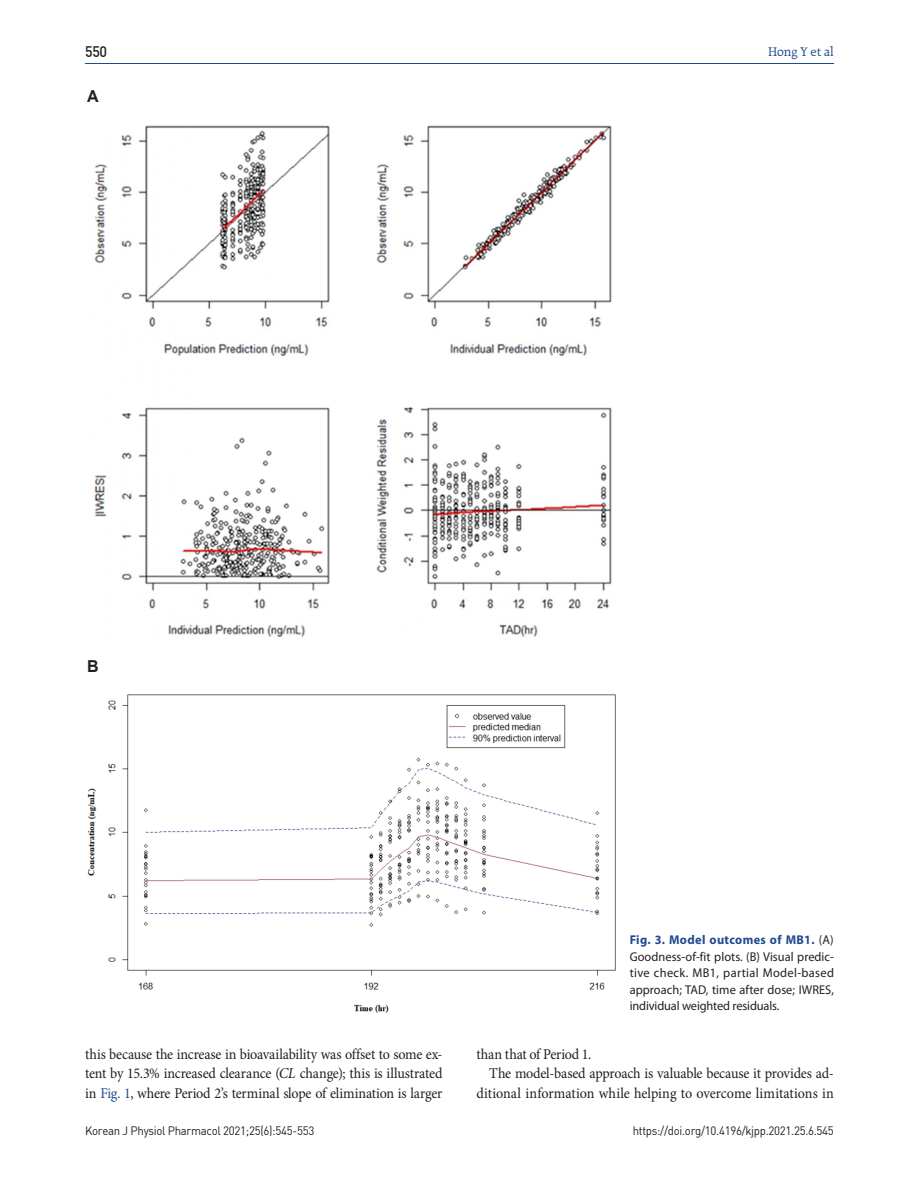
<style>
.page{position:relative;width:919px;height:1191px;background:#fff}
.page>*{position:absolute;margin:0;border:0;box-sizing:border-box;transform-origin:0 0}
.t1{font:700 16.5px "Arial";color:#231f20}
.t2{font:15px/19.5px "Minion Pro";letter-spacing:-.01em;color:#231f20;text-align:justify;scale:.94 1}
.t3{font:15px "Dinmed";color:#231f20;scale:.95 1}
.t4{font:13.5px "Raleigh BT";letter-spacing:-.01em;color:#204a8e}
.t5{font:12.75px/16.5px "Myriad Pro";letter-spacing:-.01em;color:#231f20;text-align:justify}
.t6{font:12px "Dinreg";letter-spacing:-.025em;color:#231f20;scale:.95 1}
.s1{font-weight:700;color:#204a8e}
.s2{font-style:italic}
.s3{color:#204a8e}
</style>
<div class="page">
<hr style="left:85px;top:64px;width:748px;height:1px;background:#204a8e">
<img style="left:94px;top:125px;width:518px;height:513px">
<img style="left:87px;top:694px;width:529px;height:318px">
<p class="t3" style="left:85px;top:42px;width:25px">550</p>
<p class="t1" style="left:87px;top:84px;width:13px">A</p>
<p class="t1" style="left:87px;top:654px;width:13px">B</p>
<p class="t4" style="left:768px;top:43px;width:67px">Hong Y et al</p>
<p class="t5" style="left:629px;top:931px;width:206px"><span class="s1">Fig. 3. Model outcomes of MB1.</span> (A)<br>Goodness-of-fit plots. (B) Visual predic&shy;tive check. MB1, partial Model-based approach; TAD, time after dose; IWRES, individual weighted residuals.</p>
<p class="t2" style="left:85px;top:1044px;width:382px">this because the increase in bioavailability was offset to some ex&shy;tent by 15.3% increased clearance (<span class="s2">CL</span> change); this is illustrated in <span class="s3">Fig. 1</span>, where Period 2’s terminal slope of elimination is larger</p>
<p class="t2" style="left:476px;top:1044px;width:123px">than that of Period 1.</p>
<p class="t2" style="left:489px;top:1064px;width:368px">The model-based approach is valuable because it provides ad-</p>
<p class="t2" style="left:476px;top:1083px;width:381px">ditional information while helping to overcome limitations in</p>
<p class="t6" style="left:85px;top:1123px;width:243px">Korean J Physiol Pharmacol 2021;25(6):545-553</p>
<p class="t6" style="left:632px;top:1123px;width:213px">https://doi.org/10.4196/kjpp.2021.25.6.545</p>
</div>
